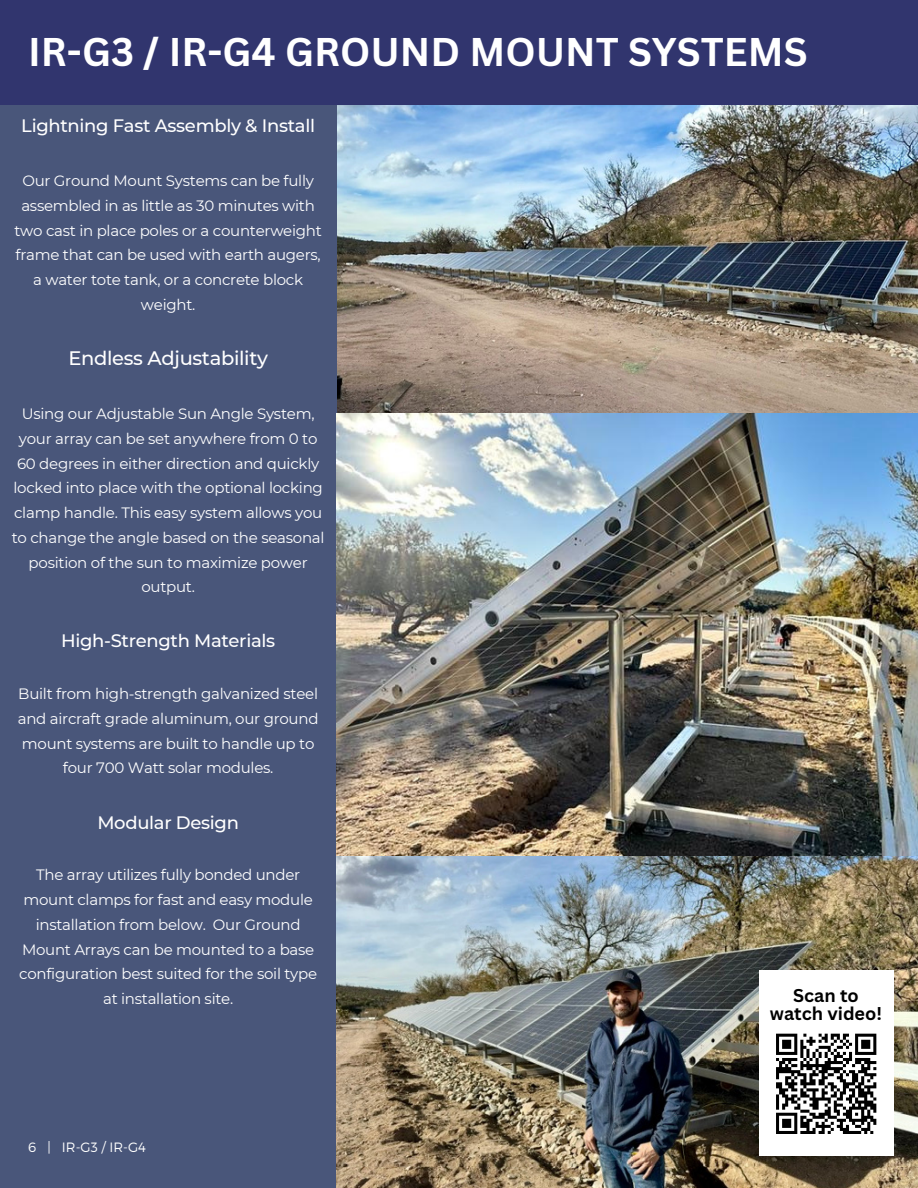
<style>
.page{position:relative;width:918px;height:1188px;background:#fff}
.page>*{position:absolute;margin:0;border:0;box-sizing:border-box;transform-origin:0 0}
.t1{font:700 39px "Canva Sans";color:#fff}
.t2{font:500 19.5px "Montserrat";letter-spacing:-.015em;color:#fff}
.t3{font:500 18px "Montserrat";letter-spacing:-.015em;color:#fff}
.t4{font:700 18px/18px "Canva Sans";color:#000;text-align:center}
.t5{font:15px/24.8px "Montserrat";letter-spacing:-.015em;color:#fff;text-align:center}
.t6{font:300 13.5px "Montserrat";color:#fff}
</style>
<div class="page">
<div style="left:0;top:0;width:918px;height:105px;background:#31356e"></div>
<img style="left:336px;top:105px;width:582px;height:308px">
<div style="left:0;top:105px;width:336px;height:1083px;background:#49567a"></div>
<img style="left:336px;top:856px;width:582px;height:332px">
<img style="left:336px;top:414px;width:582px;height:442px">
<div style="left:759px;top:970px;width:135px;height:186px;background:#fff"></div>
<svg style="left:776px;top:1033px;width:101px;height:101px"></svg>
<p class="t1" style="left:28px;top:24px;width:781px">IR-G3 / IR-G4 GROUND MOUNT SYSTEMS</p>
<p class="t3" style="left:21px;top:115px;width:295px">Lightning Fast Assembly &amp; Install</p>
<p class="t5" style="left:14px;top:168px;width:309px">Our Ground Mount Systems can be fully assembled in as little as 30 minutes with two cast in place poles or a counterweight frame that can be used with earth augers, a water tote tank, or a concrete block weight.</p>
<p class="t2" style="left:68px;top:346px;width:201px">Endless Adjustability</p>
<p class="t5" style="left:12px;top:401px;width:314px">Using our Adjustable Sun Angle System, your array can be set anywhere from 0 to 60 degrees in either direction and quickly locked into place with the optional locking clamp handle. This easy system allows you to change the angle based on the seasonal position of the sun to maximize power output.</p>
<p class="t3" style="left:61px;top:630px;width:216px">High-Strength Materials</p>
<p class="t5" style="left:18px;top:681px;width:302px">Built from high-strength galvanized steel and aircraft grade aluminum, our ground mount systems are built to handle up to four 700 Watt solar modules.</p>
<p class="t3" style="left:97px;top:811px;width:143px">Modular Design</p>
<p class="t5" style="left:19px;top:863px;width:299px">The array utilizes fully bonded under mount clamps for fast and easy module installation from below. Our Ground Mount Arrays can be mounted to a base configuration best suited for the soil type at installation site.</p>
<p class="t6" style="left:28px;top:1139px;width:119px">6 | IR-G3 / IR-G4</p>
<p class="t4" style="left:770px;top:986px;width:114px">Scan to watch video!</p>
</div>
